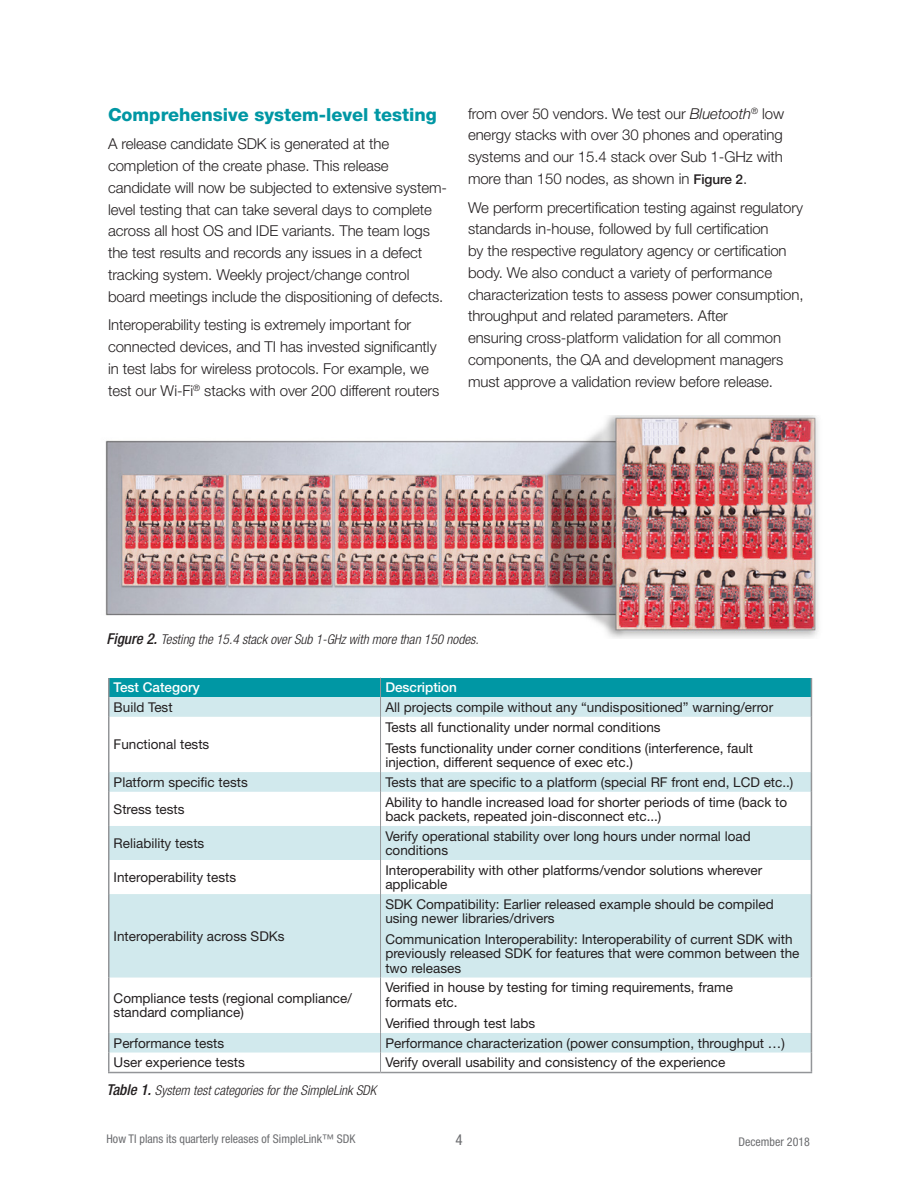
<style>
.page{position:relative;width:918px;height:1188px;background:#fff}
.page>*{position:absolute;margin:0;border:0;box-sizing:border-box;transform-origin:0 0}
.t1{font:800 18px "Helvetica Neue LT Std";color:#0097a4}
.t2{font:300 15px/21.8px "Helvetica Neue LT Std";letter-spacing:-.005em;color:#231f20}
.t3{font:condensed 15px "Helvetica Neue LT Std";color:#6c6d70}
.t4{font:13.5px/14.2px "Helvetica Neue LT Std";color:#231f20}
.t5{font:italic 300 condensed 13.5px "Helvetica Neue LT Std";color:#231f20}
.t6{font:500 13.5px "Helvetica Neue LT Std";color:#fff}
.t7{font:condensed 12px "Helvetica Neue LT Std";color:#6c6d70}
.s1{font-style:italic}
.s2{font-weight:500;font-size:13.5px}
.s3{font-weight:500;font-size:15px}
</style>
<div class="page">
<svg style="left:110px;top:717px;width:701px;height:355px"></svg>
<hr style="left:108px;top:717px;width:2px;height:55px;background:#939598">
<hr style="left:811px;top:717px;width:1px;height:55px;background:#939598">
<hr style="left:108px;top:772px;width:2px;height:20px;background:#939598">
<svg style="left:811px;top:772px;width:1px;height:20px"></svg>
<hr style="left:108px;top:792px;width:2px;height:34px;background:#939598">
<hr style="left:811px;top:792px;width:1px;height:34px;background:#939598">
<hr style="left:108px;top:826px;width:2px;height:34px;background:#939598">
<hr style="left:811px;top:826px;width:1px;height:34px;background:#939598">
<hr style="left:108px;top:860px;width:2px;height:34px;background:#939598">
<hr style="left:811px;top:860px;width:1px;height:34px;background:#939598">
<hr style="left:108px;top:894px;width:2px;height:84px;background:#939598">
<hr style="left:811px;top:894px;width:1px;height:84px;background:#939598">
<hr style="left:108px;top:978px;width:2px;height:55px;background:#939598">
<hr style="left:811px;top:978px;width:1px;height:55px;background:#939598">
<hr style="left:108px;top:1033px;width:2px;height:20px;background:#939598">
<svg style="left:108px;top:677px;width:704px;height:40px;background:#6fc2ca"></svg>
<hr style="left:380px;top:717px;width:1px;height:55px;background:#939598">
<svg style="left:380px;top:772px;width:1px;height:20px"></svg>
<hr style="left:380px;top:792px;width:1px;height:34px;background:#939598">
<hr style="left:380px;top:826px;width:1px;height:34px;background:#939598">
<hr style="left:380px;top:860px;width:1px;height:34px;background:#939598">
<hr style="left:380px;top:894px;width:1px;height:84px;background:#939598">
<hr style="left:380px;top:978px;width:1px;height:55px;background:#939598">
<svg style="left:108px;top:1053px;width:2px;height:19px"></svg>
<svg style="left:811px;top:1033px;width:1px;height:39px"></svg>
<hr style="left:108px;top:1072px;width:273px;height:1px;background:#939598">
<hr style="left:381px;top:1072px;width:431px;height:1px;background:#939598">
<svg style="left:380px;top:1033px;width:1px;height:39px"></svg>
<img style="left:105px;top:416px;width:714px;height:222px">
<h1 class="t1" style="left:108px;top:104px;width:330px">Comprehensive system-level testing</h1>
<p class="t2" style="left:108px;top:133px;width:341px">A release candidate SDK is generated at the completion of the create phase. This release candidate will now be subjected to extensive system&shy;level testing that can take several days to complete across all host OS and IDE variants. The team logs the test results and records any issues in a defect tracking system. Weekly project/change control board meetings include the dispositioning of defects.</p>
<p class="t2" style="left:108px;top:314px;width:333px">Interoperability testing is extremely important for connected devices, and TI has invested significantly in test labs for wireless protocols. For example, we test our Wi-Fi<sup>®</sup> stacks with over 200 different routers</p>
<p class="t2" style="left:468px;top:102px;width:318px;text-align:justify">from over 50 vendors. We test our <span class="s1">Bluetooth</span><sup>®</sup> low energy stacks with over 30 phones and operating systems and our 15.4 stack over Sub 1-GHz with more than 150 nodes, as shown in <span class="s2">Figure 2</span>.</p>
<p class="t2" style="left:468px;top:196px;width:337px">We perform precertification testing against regulatory standards in-house, followed by full certification<br>by the respective regulatory agency or certification body. We also conduct a variety of performance characterization tests to assess power consumption, throughput and related parameters. After<br>ensuring cross-platform validation for all common components, the QA and development managers must approve a validation review before release.</p>
<p class="t5" style="left:106px;top:631px;width:374px"><span class="s3">Figure 2.</span> Testing the 15.4 stack over Sub 1-GHz with more than 150 nodes.</p>
<p class="t6" style="left:114px;top:679px;width:88px">Test Category</p>
<p class="t6" style="left:385px;top:679px;width:73px">Description</p>
<p class="t4" style="left:114px;top:700px;width:61px">Build Test</p>
<p class="t4" style="left:385px;top:700px;width:389px">All projects compile without any “undispositioned” warning/error</p>
<p class="t4" style="left:114px;top:737px;width:97px">Functional tests</p>
<p class="t4" style="left:385px;top:716px;width:369px;line-height:21.1px">Tests all functionality under normal conditions<br>Tests functionality under corner conditions (interference, fault</p>
<p class="t4" style="left:385px;top:755px;width:249px">injection, different sequence of exec etc.)</p>
<p class="t4" style="left:114px;top:775px;width:136px">Platform specific tests</p>
<p class="t4" style="left:385px;top:775px;width:410px">Tests that are specific to a platform (special RF front end, LCD etc..)</p>
<p class="t4" style="left:114px;top:802px;width:73px">Stress tests</p>
<p class="t4" style="left:385px;top:794px;width:403px">Ability to handle increased load for shorter periods of time (back to back packets, repeated join-disconnect etc...)</p>
<p class="t4" style="left:114px;top:836px;width:92px">Reliability tests</p>
<p class="t4" style="left:385px;top:829px;width:367px">Verify operational stability over long hours under normal load conditions</p>
<p class="t4" style="left:114px;top:870px;width:124px">Interoperability tests</p>
<p class="t4" style="left:385px;top:863px;width:379px">Interoperability with other platforms/vendor solutions wherever applicable</p>
<p class="t4" style="left:114px;top:929px;width:173px">Interoperability across SDKs</p>
<p class="t4" style="left:385px;top:897px;width:390px">SDK Compatibility: Earlier released example should be compiled using newer libraries/drivers</p>
<p class="t4" style="left:385px;top:932px;width:416px">Communication Interoperability: Interoperability of current SDK with previously released SDK for features that were common between the two releases</p>
<p class="t4" style="left:114px;top:991px;width:240px">Compliance tests (regional compliance/ standard compliance)</p>
<p class="t4" style="left:385px;top:980px;width:349px">Verified in house by testing for timing requirements, frame formats etc.</p>
<p class="t4" style="left:385px;top:1016px;width:151px">Verified through test labs</p>
<p class="t4" style="left:114px;top:1036px;width:112px">Performance tests</p>
<p class="t4" style="left:385px;top:1036px;width:401px">Performance characterization (power consumption, throughput …)</p>
<p class="t4" style="left:114px;top:1055px;width:133px">User experience tests</p>
<p class="t4" style="left:385px;top:1055px;width:342px">Verify overall usability and consistency of the experience</p>
<p class="t5" style="left:106px;top:1082px;width:271px"><span class="s3">Table 1.</span> System test categories for the SimpleLink SDK</p>
<p class="t7" style="left:106px;top:1132px;width:250px">How TI plans its quarterly releases of SimpleLink™ SDK</p>
<p class="t3" style="left:455px;top:1131px;width:9px">4</p>
<p class="t7" style="left:739px;top:1135px;width:73px">December 2018</p>
</div>
